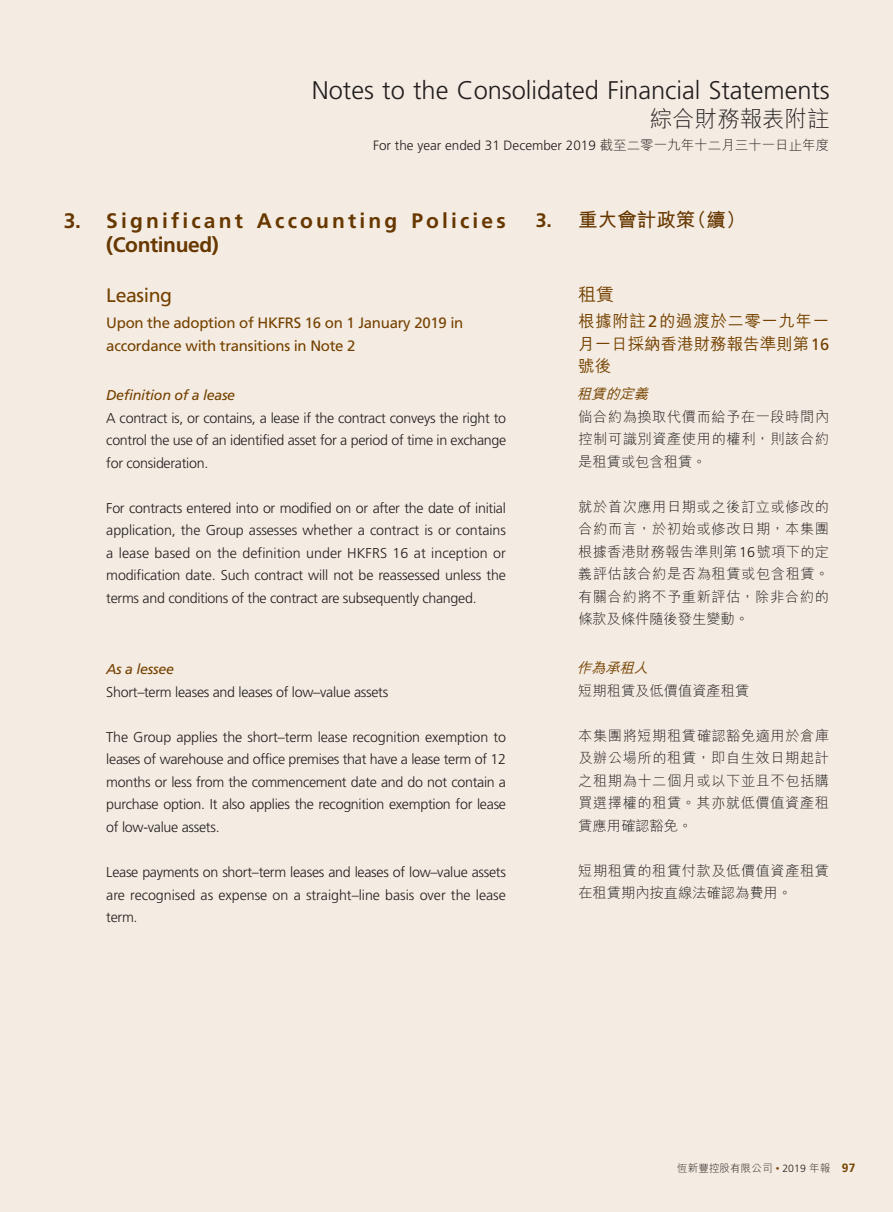
<style>
.page{position:relative;width:893px;height:1212px;background:#f4ece2}
.page>*{position:absolute;margin:0;border:0;box-sizing:border-box;transform-origin:0 0}
.t1{font:300 25.5px "Frutiger LT Std";letter-spacing:-.005em;color:#231f20}
.t2{font:300 22.5px "M Hei HK";letter-spacing:-.005em;color:#231f20}
.t3{font:700 21px/24px "Frutiger LT Std";letter-spacing:.15em;color:#673700}
.t4{font:700 19.5px "M Hei HK";color:#673700}
.t5{font:19.5px "Frutiger LT Std";letter-spacing:-.02em;color:#754100}
.t6{font:500 18px "M Hei HK";color:#754100}
.t7{font:500 16.5px/22.5px "M Hei HK";color:#754100;text-align:justify}
.t8{font:15px/22.5px "Frutiger LT Std";letter-spacing:-.02em;color:#754100}
.t9{font:300 14.25px/22.5px "Frutiger LT Std";letter-spacing:-.02em;color:#231f20;text-align:justify}
.t10{font:300 14.25px/22.5px "M Hei HK";letter-spacing:.04em;color:#231f20;text-align:justify}
.t11{font:italic 14.25px "Frutiger LT Std";letter-spacing:-.02em;color:#754100}
.t12{font:300 14.25px "M Hei HK";color:#231f20}
.t13{font:italic 500 14.25px "M Hei HK";color:#754100}
.t14{font:300 13.5px "Frutiger LT Std";color:#231f20}
.t15{font:300 10.5px "M Hei HK";letter-spacing:.01em;color:#231f20}
.s1{font-family:"M Hei HK"}
.s2{font-family:"Frutiger LT Std"}
.s3{font-family:"Frutiger LT Std";font-weight:400}
.s4{font-family:"Frutiger LT Std";font-size:7.5px;color:#754100}
.s5{font-family:"Frutiger LT Std";font-weight:700;font-size:12px;color:#754100}
</style>
<div class="page">
<h1 class="t1" style="left:312px;top:76px;width:519px">Notes to the Consolidated Financial Statements</h1>
<h2 class="t2" style="left:650px;top:107px;width:181px">綜合財務報表附註</h2>
<p class="t14" style="left:373px;top:138px;width:458px">For the year ended 31 December 2019 <span class="s1">截至二零一九年十二月三十一日止年度</span></p>
<h3 class="t3" style="left:106px;top:209px;width:401px;text-indent:-43px">3. Significant Accounting Policies (Continued)</h3>
<h3 class="t5" style="left:106px;top:283px;width:67px">Leasing</h3>
<p class="t8" style="left:106px;top:312px;width:359px">Upon the adoption of HKFRS 16 on 1 January 2019 in accordance with transitions in Note 2</p>
<p class="t11" style="left:106px;top:387px;width:130px">Definition of a lease</p>
<p class="t9" style="left:106px;top:407px;width:402px">A contract is, or contains, a lease if the contract conveys the right to control the use of an identified asset for a period of time in exchange for consideration.</p>
<p class="t9" style="left:106px;top:497px;width:401px">For contracts entered into or modified on or after the date of initial application, the Group assesses whether a contract is or contains a lease based on the definition under HKFRS 16 at inception or modification date. Such contract will not be reassessed unless the terms and conditions of the contract are subsequently changed.</p>
<p class="t11" style="left:106px;top:661px;width:69px">As a lessee</p>
<p class="t9" style="left:106px;top:681px;width:283px">Short–term leases and leases of low–value assets</p>
<p class="t9" style="left:106px;top:726px;width:401px">The Group applies the short–term lease recognition exemption to leases of warehouse and office premises that have a lease term of 12 months or less from the commencement date and do not contain a purchase option. It also applies the recognition exemption for lease of low-value assets.</p>
<p class="t9" style="left:106px;top:861px;width:401px">Lease payments on short–term leases and leases of low–value assets are recognised as expense on a straight–line basis over the lease term.</p>
<h3 class="t4" style="left:536px;top:206px;width:211px"><span class="s2">3.</span> 重大會計政策（續）</h3>
<p class="t6" style="left:578px;top:281px;width:37px">租賃</p>
<p class="t7" style="left:578px;top:308px;width:252px">根據附註<span class="s3">2</span>的過渡於二零一九年一月一日採納香港財務報告準則第<span class="s3">16</span>號後</p>
<p class="t13" style="left:577px;top:383px;width:78px">租賃的定義</p>
<p class="t10" style="left:578px;top:405px;width:252px">倘合約為換取代價而給予在一段時間內控制可識別資產使用的權利，則該合約是租賃或包含租賃。</p>
<p class="t10" style="left:578px;top:495px;width:253px">就於首次應用日期或之後訂立或修改的合約而言，於初始或修改日期，本集團根據香港財務報告準則第<span class="s2">16</span>號項下的定義評估該合約是否為租賃或包含租賃。有關合約將不予重新評估，除非合約的條款及條件隨後發生變動。</p>
<p class="t13" style="left:577px;top:658px;width:78px">作為承租人</p>
<p class="t12" style="left:578px;top:683px;width:172px">短期租賃及低價值資產租賃</p>
<p class="t10" style="left:578px;top:724px;width:252px">本集團將短期租賃確認豁免適用於倉庫及辦公場所的租賃，即自生效日期起計之租期為十二個月或以下並且不包括購買選擇權的租賃。其亦就低價值資產租賃應用確認豁免。</p>
<p class="t10" style="left:578px;top:859px;width:252px">短期租賃的租賃付款及低價值資產租賃在租賃期內按直線法確認為費用。</p>
<p class="t15" style="left:677px;top:1163px;width:180px">恆新豐控股有限公司 <span class="s4">•</span> <span class="s2">2019</span> 年報 <span class="s5">97</span></p>
</div>
